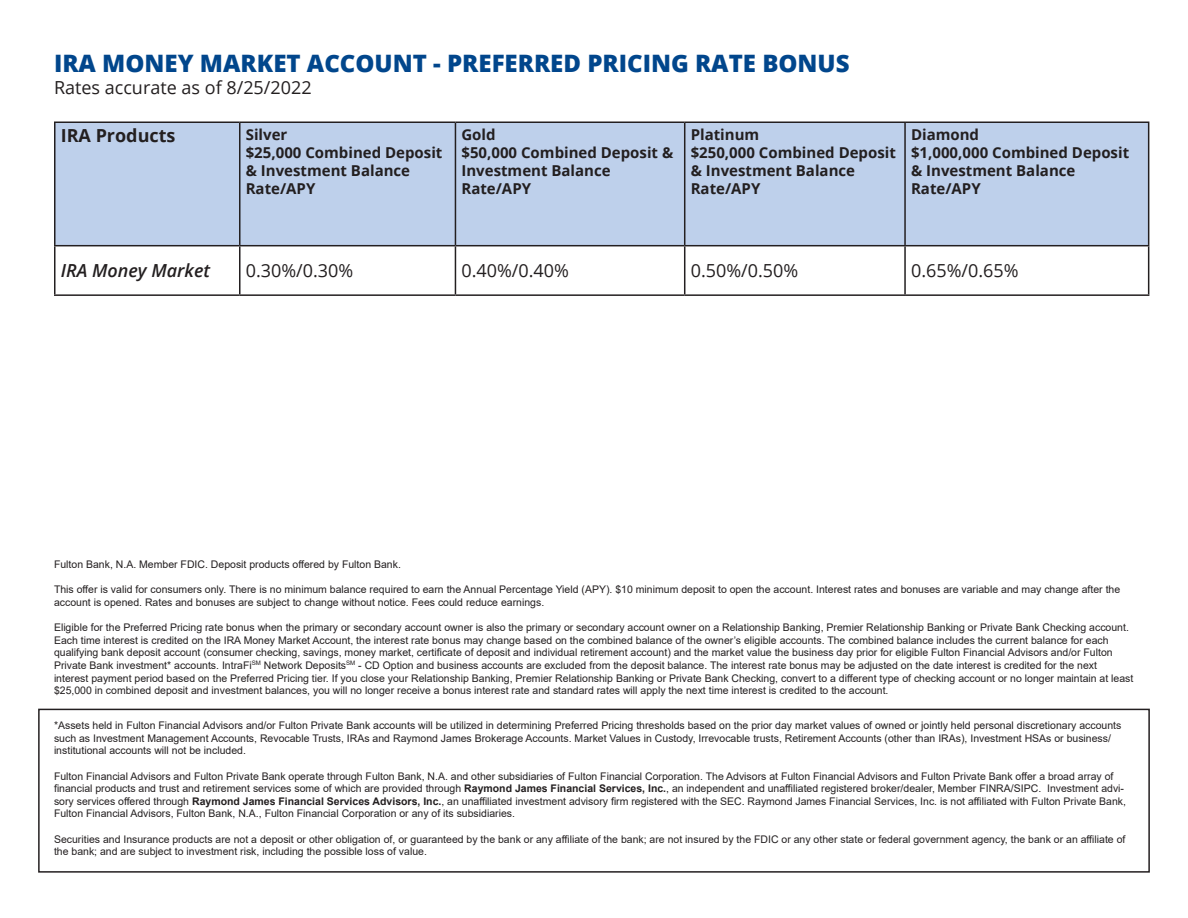
<style>
.page{position:relative;width:1188px;height:918px;background:#fff}
.page>*{position:absolute;margin:0;border:0;box-sizing:border-box;transform-origin:0 0}
.t1{font:800 24px "Open Sans";color:#01468c}
.t2{font:18px "Open Sans";color:#231f20}
.t3{font:italic 600 18px "Open Sans";color:#231f20}
.t4{font:700 18px "Open Sans";color:#231f20}
.t5{font:700 15px/18px "Open Sans";color:#231f20}
.t6{font:10.5px/12.6px "Arial";color:#231f20}
.s1{font-weight:700}
</style>
<div class="page">
<div style="left:56px;top:123px;width:1092px;height:122px;background:#bed0eb"></div>
<hr style="left:54px;top:122px;width:186px;height:1px;background:#231f20">
<hr style="left:54px;top:123px;width:2px;height:122px;background:#231f20">
<hr style="left:240px;top:122px;width:215px;height:1px;background:#231f20">
<hr style="left:239px;top:123px;width:2px;height:122px;background:#231f20">
<hr style="left:455px;top:122px;width:230px;height:1px;background:#231f20">
<hr style="left:455px;top:123px;width:1px;height:122px;background:#231f20">
<hr style="left:685px;top:122px;width:220px;height:1px;background:#231f20">
<hr style="left:684px;top:123px;width:1px;height:122px;background:#231f20">
<hr style="left:905px;top:122px;width:244px;height:1px;background:#231f20">
<hr style="left:904px;top:123px;width:2px;height:122px;background:#231f20">
<hr style="left:1148px;top:123px;width:1px;height:122px;background:#231f20">
<hr style="left:54px;top:245px;width:186px;height:1px;background:#231f20">
<hr style="left:54px;top:246px;width:2px;height:48px;background:#231f20">
<hr style="left:240px;top:245px;width:215px;height:1px;background:#231f20">
<hr style="left:239px;top:246px;width:2px;height:48px;background:#231f20">
<hr style="left:455px;top:245px;width:230px;height:1px;background:#231f20">
<hr style="left:455px;top:246px;width:1px;height:48px;background:#231f20">
<hr style="left:685px;top:245px;width:220px;height:1px;background:#231f20">
<hr style="left:684px;top:246px;width:1px;height:48px;background:#231f20">
<hr style="left:905px;top:245px;width:244px;height:1px;background:#231f20">
<hr style="left:904px;top:246px;width:2px;height:48px;background:#231f20">
<hr style="left:1148px;top:246px;width:1px;height:48px;background:#231f20">
<hr style="left:54px;top:294px;width:186px;height:2px;background:#231f20">
<hr style="left:240px;top:294px;width:215px;height:2px;background:#231f20">
<hr style="left:455px;top:294px;width:230px;height:2px;background:#231f20">
<hr style="left:685px;top:294px;width:220px;height:2px;background:#231f20">
<hr style="left:905px;top:294px;width:244px;height:2px;background:#231f20">
<div style="left:38px;top:709px;width:1112px;height:164px;border:2px solid #231f20"></div>
<p class="t1" style="left:54px;top:45px;width:797px">IRA MONEY MARKET ACCOUNT - PREFERRED PRICING RATE BONUS</p>
<p class="t2" style="left:54px;top:75px;width:259px">Rates accurate as of 8/25/2022</p>
<p class="t4" style="left:61px;top:123px;width:116px">IRA Products</p>
<p class="t5" style="left:246px;top:125px;width:43px">Silver</p>
<p class="t5" style="left:246px;top:143px;width:198px">$25,000 Combined Deposit &amp; Investment Balance</p>
<p class="t5" style="left:246px;top:179px;width:71px">Rate/APY</p>
<p class="t5" style="left:461px;top:125px;width:36px">Gold</p>
<p class="t5" style="left:461px;top:143px;width:213px">$50,000 Combined Deposit &amp;<br>Investment Balance</p>
<p class="t5" style="left:461px;top:179px;width:71px">Rate/APY</p>
<p class="t5" style="left:691px;top:125px;width:70px">Platinum</p>
<p class="t5" style="left:691px;top:143px;width:207px">$250,000 Combined Deposit &amp; Investment Balance</p>
<p class="t5" style="left:691px;top:179px;width:71px">Rate/APY</p>
<p class="t5" style="left:911px;top:125px;width:70px">Diamond</p>
<p class="t5" style="left:911px;top:143px;width:220px">$1,000,000 Combined Deposit &amp; Investment Balance</p>
<p class="t5" style="left:911px;top:179px;width:71px">Rate/APY</p>
<p class="t3" style="left:61px;top:258px;width:151px">IRA Money Market</p>
<p class="t2" style="left:246px;top:258px;width:109px">0.30%/0.30%</p>
<p class="t2" style="left:461px;top:258px;width:109px">0.40%/0.40%</p>
<p class="t2" style="left:691px;top:258px;width:109px">0.50%/0.50%</p>
<p class="t2" style="left:911px;top:258px;width:109px">0.65%/0.65%</p>
<p class="t6" style="left:54px;top:558px;width:348px">Fulton Bank, N.A. Member FDIC. Deposit products offered by Fulton Bank.</p>
<p class="t6" style="left:54px;top:583px;width:1068px">This offer is valid for consumers only. There is no minimum balance required to earn the Annual Percentage Yield (APY). $10 minimum deposit to open the account. Interest rates and bonuses are variable and may change after the account is opened. Rates and bonuses are subject to change without notice. Fees could reduce earnings.</p>
<p class="t6" style="left:54px;top:621px;width:1081px">Eligible for the Preferred Pricing rate bonus when the primary or secondary account owner is also the primary or secondary account owner on a Relationship Banking, Premier Relationship Banking or Private Bank Checking account.<br>Each time interest is credited on the IRA Money Market Account, the interest rate bonus may change based on the combined balance of the owner’s eligible accounts. The combined balance includes the current balance for each qualifying bank deposit account (consumer checking, savings, money market, certificate of deposit and individual retirement account) and the market value the business day prior for eligible Fulton Financial Advisors and/or Fulton Private Bank investment* accounts. IntraFi<sup>SM</sup> Network Deposits<sup>SM</sup> - CD Option and business accounts are excluded from the deposit balance. The interest rate bonus may be adjusted on the date interest is credited for the next interest payment period based on the Preferred Pricing tier. If you close your Relationship Banking, Premier Relationship Banking or Private Bank Checking, convert to a different type of checking account or no longer maintain at least $25,000 in combined deposit and investment balances, you will no longer receive a bonus interest rate and standard rates will apply the next time interest is credited to the account.</p>
<p class="t6" style="left:54px;top:719px;width:1069px">*Assets held in Fulton Financial Advisors and/or Fulton Private Bank accounts will be utilized in determining Preferred Pricing thresholds based on the prior day market values of owned or jointly held personal discretionary accounts such as Investment Management Accounts, Revocable Trusts, IRAs and Raymond James Brokerage Accounts. Market Values in Custody, Irrevocable trusts, Retirement Accounts (other than IRAs), Investment HSAs or business/ institutional accounts will not be included.</p>
<p class="t6" style="left:54px;top:770px;width:1074px">Fulton Financial Advisors and Fulton Private Bank operate through Fulton Bank, N.A. and other subsidiaries of Fulton Financial Corporation. The Advisors at Fulton Financial Advisors and Fulton Private Bank offer a broad array of financial products and trust and retirement services some of which are provided through <span class="s1">Raymond James Financial Services, Inc.</span>, an independent and unaffiliated registered broker/dealer, Member FINRA/SIPC. Investment advi&shy;sory services offered through <span class="s1">Raymond James Financial Services Advisors, Inc.</span>, an unaffiliated investment advisory firm registered with the SEC. Raymond James Financial Services, Inc. is not affiliated with Fulton Private Bank, Fulton Financial Advisors, Fulton Bank, N.A., Fulton Financial Corporation or any of its subsidiaries.</p>
<p class="t6" style="left:54px;top:833px;width:1073px">Securities and Insurance products are not a deposit or other obligation of, or guaranteed by the bank or any affiliate of the bank; are not insured by the FDIC or any other state or federal government agency, the bank or an affiliate of the bank; and are subject to investment risk, including the possible loss of value.</p>
</div>
